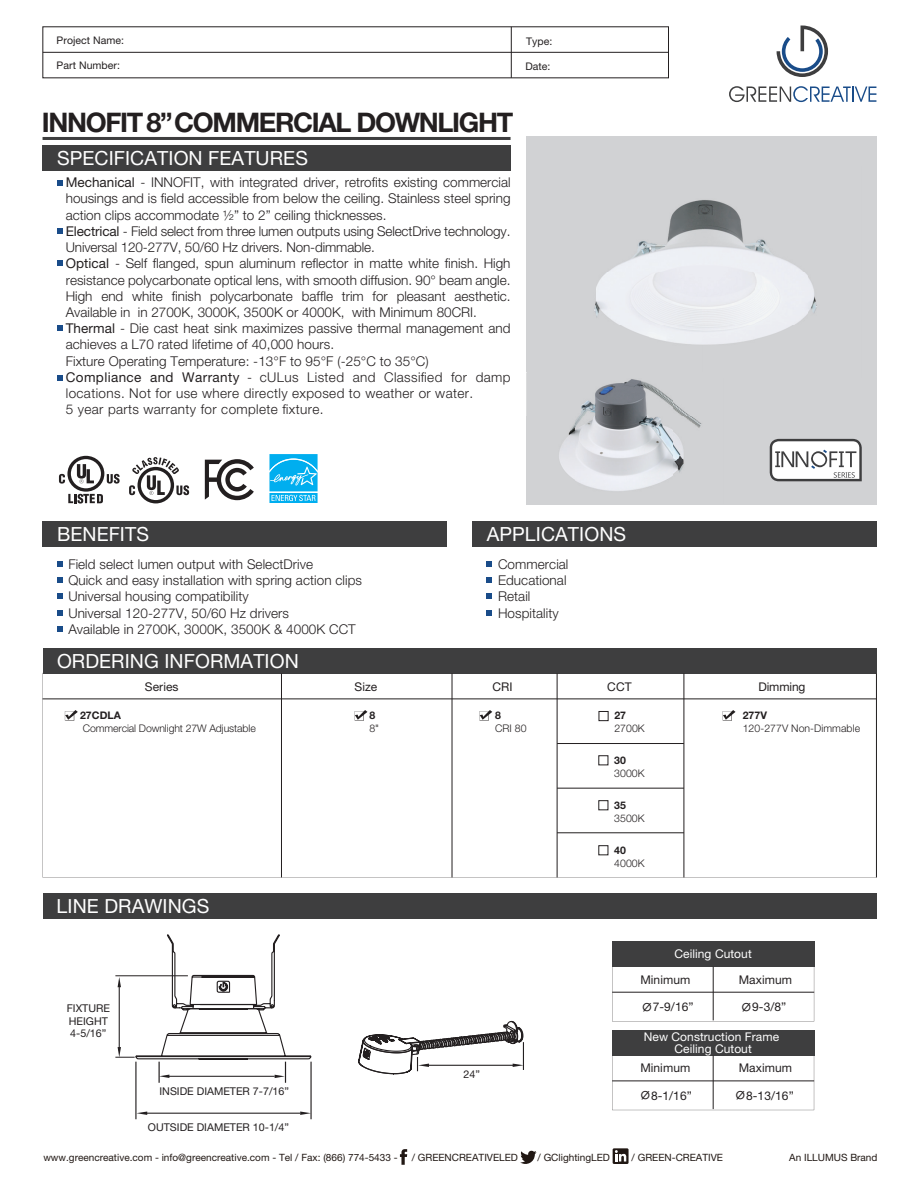
<style>
.page{position:relative;width:919px;height:1191px;background:#fff}
.page>*{position:absolute;margin:0;border:0;box-sizing:border-box;transform-origin:0 0}
.t1{font:700 27px "Helvetica Neue LT Pro";letter-spacing:-.05em;color:#231f20}
.t2{font:19.5px "Helvetica Neue LT Pro";letter-spacing:.005em;color:#fff}
.t3{font:300 13.5px/16.2px "Helvetica Neue LT Pro";color:#231f20}
.t4{font:12px "Helvetica Neue LT Pro";letter-spacing:.005em;color:#231f20}
.t5{font:12px/11.4px "Helvetica Neue LT Pro";letter-spacing:.005em;color:#fff;text-align:center}
.t6{font:10.65px/12.9px "Helvetica Neue LT Pro";color:#231f20}
.t7{font:300 10.5px "Helvetica Neue LT Pro";letter-spacing:.005em;color:#231f20}
.t8{font:10.5px "Helvetica Neue LT Pro";letter-spacing:.005em;color:#231f20}
.t9{font:700 10.5px "Helvetica Neue LT Pro";letter-spacing:.005em;color:#231f20}
.t10{font:10.05px "Helvetica Neue LT Pro";color:#211814}
.s1{font-weight:400}
.s2{font-family:"ST Heiti SC";font-weight:300;font-size:15px}
</style>
<div class="page">
<svg style="left:43px;top:673px;width:833px;height:204px"></svg>
<div style="left:526px;top:136px;width:350px;height:368px;background:#d1d2d4"></div>
<hr style="left:43px;top:137px;width:467px;height:3px;background:#3e3e3f">
<div style="left:43px;top:145px;width:467px;height:26px;background:#3e3e3f"></div>
<svg style="left:57px;top:561px;width:5px;height:5px"></svg>
<svg style="left:57px;top:577px;width:5px;height:5px"></svg>
<svg style="left:57px;top:593px;width:5px;height:5px"></svg>
<svg style="left:57px;top:610px;width:5px;height:5px"></svg>
<svg style="left:57px;top:626px;width:5px;height:5px"></svg>
<svg style="left:487px;top:561px;width:5px;height:5px"></svg>
<svg style="left:487px;top:577px;width:5px;height:5px"></svg>
<svg style="left:487px;top:593px;width:5px;height:5px"></svg>
<svg style="left:487px;top:610px;width:5px;height:5px"></svg>
<div style="left:43px;top:521px;width:403px;height:25px;background:#3e3e3f"></div>
<div style="left:43px;top:648px;width:833px;height:25px;background:#3e3e3f"></div>
<div style="left:472px;top:521px;width:404px;height:25px;background:#3e3e3f"></div>
<svg style="left:57px;top:180px;width:5px;height:5px"></svg>
<svg style="left:57px;top:229px;width:5px;height:5px"></svg>
<svg style="left:57px;top:260px;width:5px;height:5px"></svg>
<svg style="left:57px;top:325px;width:5px;height:5px"></svg>
<svg style="left:57px;top:375px;width:5px;height:5px"></svg>
<hr style="left:43px;top:698px;width:833px;height:1px;background:#231f20">
<hr style="left:557px;top:743px;width:126px;height:1px;background:#231f20">
<hr style="left:557px;top:788px;width:126px;height:1px;background:#231f20">
<hr style="left:557px;top:832px;width:126px;height:1px;background:#231f20">
<hr style="left:683px;top:673px;width:1px;height:204px;background:#231f20">
<hr style="left:281px;top:673px;width:1px;height:204px;background:#231f20">
<hr style="left:451px;top:673px;width:1px;height:204px;background:#231f20">
<hr style="left:557px;top:673px;width:1px;height:204px;background:#231f20">
<hr style="left:876px;top:673px;width:1px;height:204px;background:#231f20">
<div style="left:43px;top:892px;width:833px;height:26px;background:#3e3e3f"></div>
<svg style="left:776px;top:26px;width:52px;height:51px"></svg>
<svg style="left:729px;top:86px;width:147px;height:16px"></svg>
<hr style="left:43px;top:52px;width:625px;height:1px;background:#231f20">
<hr style="left:511px;top:27px;width:1px;height:51px;background:#231f20">
<svg style="left:479px;top:710px;width:13px;height:10px"></svg>
<svg style="left:722px;top:710px;width:13px;height:10px"></svg>
<svg style="left:354px;top:710px;width:13px;height:10px"></svg>
<svg style="left:65px;top:710px;width:13px;height:10px"></svg>
<div style="left:598px;top:711px;width:10px;height:10px;border:1px solid #231f20"></div>
<div style="left:598px;top:755px;width:10px;height:10px;border:1px solid #231f20"></div>
<div style="left:598px;top:800px;width:10px;height:10px;border:1px solid #231f20"></div>
<div style="left:598px;top:845px;width:10px;height:10px;border:1px solid #231f20"></div>
<svg style="left:769px;top:439px;width:92px;height:42px;background:#cacbcb"></svg>
<svg style="left:205px;top:459px;width:49px;height:41px"></svg>
<svg style="left:269px;top:454px;width:49px;height:49px;background:#31bdf1"></svg>
<svg style="left:59px;top:456px;width:61px;height:47px"></svg>
<svg style="left:129px;top:457px;width:60px;height:46px"></svg>
<img style="left:594px;top:200px;width:223px;height:125px">
<img style="left:622px;top:325px;width:80px;height:20px">
<img style="left:702px;top:325px;width:90px;height:20px">
<img style="left:526px;top:372px;width:49px;height:108px">
<img style="left:575px;top:379px;width:127px;height:112px">
<img style="left:544px;top:372px;width:31px;height:6px">
<svg style="left:400px;top:1149px;width:7px;height:15px"></svg>
<svg style="left:520px;top:1150px;width:16px;height:14px"></svg>
<svg style="left:612px;top:1148px;width:16px;height:16px"></svg>
<svg style="left:615px;top:1150px;width:11px;height:11px"></svg>
<hr style="left:135px;top:1061px;width:1px;height:58px;background:#231f20">
<hr style="left:310px;top:1061px;width:1px;height:58px;background:#231f20">
<svg style="left:136px;top:1111px;width:175px;height:4px"></svg>
<svg style="left:612px;top:966px;width:202px;height:55px"></svg>
<div style="left:612px;top:941px;width:202px;height:25px;background:#3e3e3f"></div>
<hr style="left:612px;top:992px;width:202px;height:1px;background:#231f20">
<hr style="left:713px;top:966px;width:1px;height:54px;background:#231f20">
<svg style="left:115px;top:934px;width:197px;height:148px"></svg>
<svg style="left:612px;top:1055px;width:202px;height:55px"></svg>
<div style="left:612px;top:1029px;width:202px;height:26px;background:#3e3e3f"></div>
<hr style="left:612px;top:1080px;width:202px;height:1px;background:#231f20">
<hr style="left:712px;top:1055px;width:1px;height:54px;background:#231f20">
<svg style="left:358px;top:1020px;width:166px;height:55px"></svg>
<p class="t8" style="left:57px;top:34px;width:69px">Project Name:</p>
<p class="t8" style="left:57px;top:59px;width:65px">Part Number:</p>
<p class="t8" style="left:525px;top:60px;width:27px">Date:</p>
<p class="t8" style="left:526px;top:34px;width:28px">Type:</p>
<h1 class="t1" style="left:42px;top:105px;width:473px">INNOFIT 8”COMMERCIAL DOWNLIGHT</h1>
<h2 class="t2" style="left:57px;top:146px;width:252px">SPECIFICATION FEATURES</h2>
<p class="t3" style="left:66px;top:174px;width:446px"><span class="s1">Mechanical</span> - INNOFIT, with integrated driver, retrofits existing commercial housings and is field accessible from below the ceiling. Stainless steel spring action clips accommodate ½” to 2” ceiling thicknesses.<br><span class="s1">Electrical</span> - Field select from three lumen outputs using SelectDrive technology.<br>Universal 120-277V, 50/60 Hz drivers. Non-dimmable.<br><span class="s1">Optical</span> - Self flanged, spun aluminum reflector in matte white finish. High resistance polycarbonate optical lens, with smooth diffusion. 90° beam angle.<br>High end white finish polycarbonate baffle trim for pleasant aesthetic.<br>Available in in 2700K, 3000K, 3500K or 4000K, with Minimum 80CRI.<br><span class="s1">Thermal</span> - Die cast heat sink maximizes passive thermal management and achieves a L70 rated lifetime of 40,000 hours.<br>Fixture Operating Temperature: -13°F to 95°F (-25°C to 35°C)<br><span class="s1">Compliance and Warranty</span> - cULus Listed and Classified for damp locations. Not for use where directly exposed to weather or water.<br>5 year parts warranty for complete fixture.</p>
<h2 class="t2" style="left:57px;top:522px;width:94px">BENEFITS</h2>
<p class="t3" style="left:68px;top:555px;width:295px">Field select lumen output with SelectDrive<br>Quick and easy installation with spring action clips Universal housing compatibility<br>Universal 120-277V, 50/60 Hz drivers<br>Available in 2700K, 3000K, 3500K &amp; 4000K CCT</p>
<h2 class="t2" style="left:57px;top:648px;width:243px">ORDERING INFORMATION</h2>
<p class="t4" style="left:145px;top:679px;width:35px">Series</p>
<p class="t9" style="left:80px;top:709px;width:42px">27CDLA</p>
<p class="t7" style="left:83px;top:722px;width:174px">Commercial Downlight 27W Adjustable</p>
<p class="t4" style="left:354px;top:679px;width:24px">Size</p>
<p class="t9" style="left:369px;top:709px;width:7px">8</p>
<p class="t7" style="left:369px;top:722px;width:11px">8"</p>
<h2 class="t2" style="left:57px;top:893px;width:154px">LINE DRAWINGS</h2>
<p class="t6" style="left:67px;top:1001px;width:45px">FIXTURE<br>HEIGHT<br>4-5/16”</p>
<p class="t6" style="left:159px;top:1084px;width:131px">INSIDE DIAMETER 7-7/16”</p>
<p class="t6" style="left:148px;top:1120px;width:143px">OUTSIDE DIAMETER 10-1/4”</p>
<h2 class="t2" style="left:486px;top:522px;width:141px">APPLICATIONS</h2>
<p class="t3" style="left:498px;top:555px;width:72px">Commercial<br>Educational<br>Retail<br>Hospitality</p>
<p class="t4" style="left:492px;top:679px;width:22px">CRI</p>
<p class="t9" style="left:495px;top:709px;width:7px">8</p>
<p class="t7" style="left:495px;top:722px;width:33px">CRI 80</p>
<p class="t6" style="left:463px;top:1067px;width:18px">24”</p>
<p class="t4" style="left:607px;top:679px;width:26px">CCT</p>
<p class="t9" style="left:614px;top:709px;width:13px">27</p>
<p class="t7" style="left:614px;top:722px;width:32px">2700K</p>
<p class="t9" style="left:614px;top:754px;width:13px">30</p>
<p class="t7" style="left:614px;top:766px;width:32px">3000K</p>
<p class="t9" style="left:614px;top:798px;width:13px">35</p>
<p class="t7" style="left:614px;top:811px;width:32px">3500K</p>
<p class="t9" style="left:614px;top:843px;width:13px">40</p>
<p class="t7" style="left:614px;top:856px;width:32px">4000K</p>
<p class="t4" style="left:758px;top:679px;width:49px">Dimming</p>
<p class="t9" style="left:742px;top:709px;width:26px">277V</p>
<p class="t7" style="left:742px;top:722px;width:119px">120-277V Non-Dimmable</p>
<p class="t5" style="left:674px;top:947px;width:79px">Ceiling Cutout</p>
<p class="t4" style="left:640px;top:971px;width:51px">Minimum</p>
<p class="t4" style="left:738px;top:971px;width:55px">Maximum</p>
<p class="t4" style="left:642px;top:999px;width:53px"><span class="s2">ø</span>7-9/16”</p>
<p class="t4" style="left:741px;top:999px;width:46px"><span class="s2">ø</span>9-3/8”</p>
<p class="t5" style="left:643px;top:1031px;width:137px">New Construction Frame<br>Ceiling Cutout</p>
<p class="t4" style="left:640px;top:1060px;width:51px">Minimum</p>
<p class="t4" style="left:738px;top:1060px;width:55px">Maximum</p>
<p class="t4" style="left:640px;top:1087px;width:53px"><span class="s2">ø</span>8-1/16”</p>
<p class="t4" style="left:735px;top:1087px;width:60px"><span class="s2">ø</span>8-13/16”</p>
<p class="t10" style="left:43px;top:1150px;width:356px">www.greencreative.com - info@greencreative.com - Tel / Fax: (866) 774-5433 -</p>
<p class="t10" style="left:411px;top:1150px;width:108px">/ GREENCREATIVELED</p>
<p class="t10" style="left:537px;top:1150px;width:74px">/ GClightingLED</p>
<p class="t10" style="left:631px;top:1150px;width:93px">/ GREEN-CREATIVE</p>
<p class="t10" style="left:789px;top:1150px;width:90px">An ILLUMUS Brand</p>
</div>
